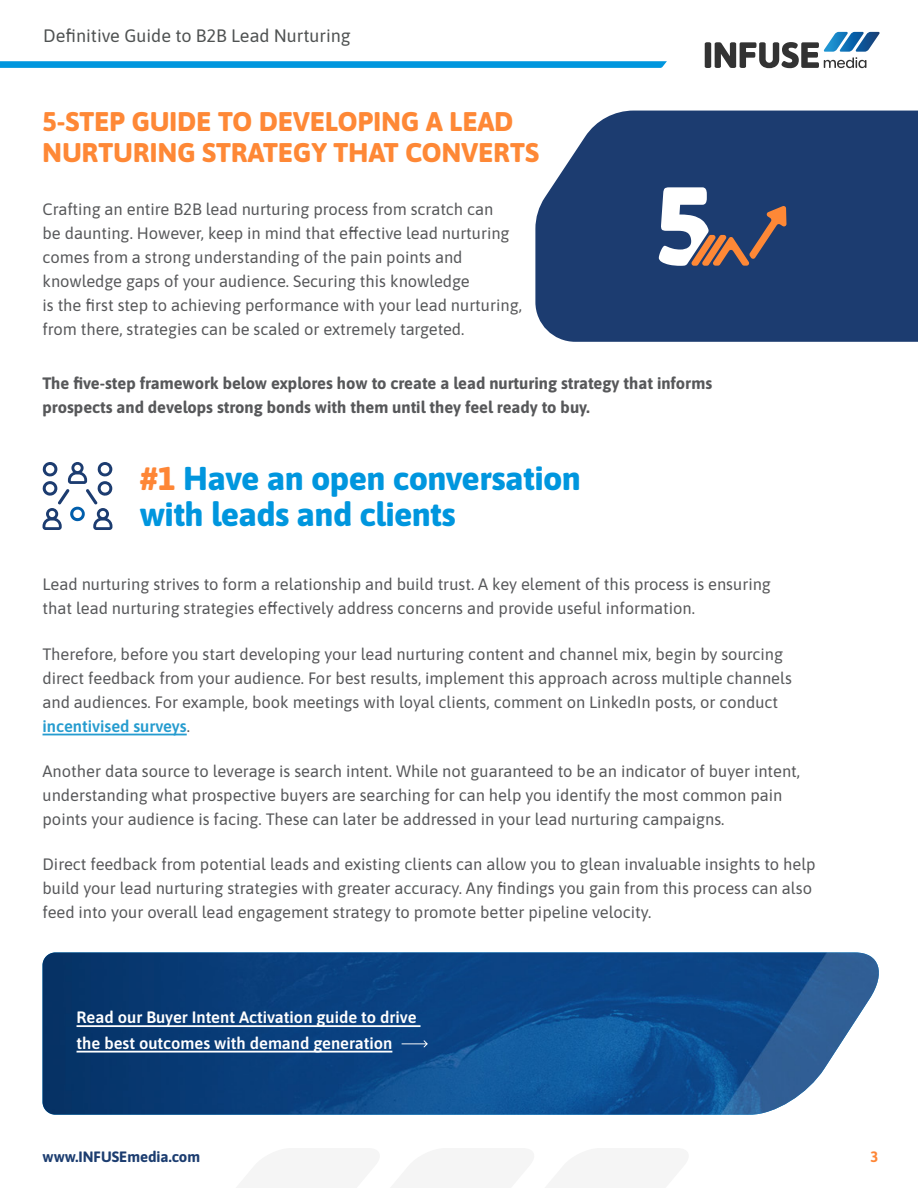
<style>
.page{position:relative;width:918px;height:1188px;background:#fff}
.page>*{position:absolute;margin:0;border:0;box-sizing:border-box;transform-origin:0 0}
.t1{font:33px/36px "Asap";color:#0096de}
.t2{font:27px/31.5px "Asap";letter-spacing:.01em;color:#fe8836}
.t3{font:18px "Asap";color:#4f5252}
.t4{font:16.5px/24px "Asap";color:#57585a}
.t5{font:16.5px/25.5px "Asap";color:#fff}
.t6{font:15px "Asap";color:#1c3d70}
.t7{font:15px "Asap";color:#fe8636}
.s1{color:#fe8636}
.s2{color:#269ccf}
</style>
<div class="page">
<div style="left:536px;top:111px;width:382px;height:231px;background:#1c3c70"></div>
<svg style="left:659px;top:187px;width:128px;height:79px"></svg>
<hr style="left:43px;top:734px;width:144px;height:1px;background:#269ccf">
<img style="left:43px;top:952px;width:836px;height:163px">
<hr style="left:77px;top:1025px;width:344px;height:2px;background:#fff">
<hr style="left:77px;top:1051px;width:315px;height:2px;background:#fff">
<svg style="left:402px;top:1040px;width:26px;height:7px"></svg>
<svg style="left:43px;top:462px;width:70px;height:68px"></svg>
<svg style="left:705px;top:32px;width:175px;height:36px"></svg>
<svg style="left:0;top:61px;width:667px;height:7px"></svg>
<p class="t3" style="left:43px;top:23px;width:309px">Definitive Guide to B2B Lead Nurturing</p>
<p class="t2" style="left:43px;top:104px;width:498px">5-STEP GUIDE TO DEVELOPING A LEAD<br>NURTURING STRATEGY THAT CONVERTS</p>
<p class="t4" style="left:43px;top:196px;width:481px">Crafting an entire B2B lead nurturing process from scratch can<br>be daunting. However, keep in mind that effective lead nurturing comes from a strong understanding of the pain points and knowledge gaps of your audience. Securing this knowledge<br>is the first step to achieving performance with your lead nurturing, from there, strategies can be scaled or extremely targeted.</p>
<p class="t4" style="left:43px;top:370px;width:671px">The five-step framework below explores how to create a lead nurturing strategy that informs prospects and develops strong bonds with them until they feel ready to buy.</p>
<p class="t1" style="left:140px;top:459px;width:442px"><span class="s1">#1</span> Have an open conversation with leads and clients</p>
<p class="t4" style="left:43px;top:572px;width:730px">Lead nurturing strives to form a relationship and build trust. A key element of this process is ensuring that lead nurturing strategies effectively address concerns and provide useful information.</p>
<p class="t4" style="left:43px;top:641px;width:751px">Therefore, before you start developing your lead nurturing content and channel mix, begin by sourcing direct feedback from your audience. For best results, implement this approach across multiple channels and audiences. For example, book meetings with loyal clients, comment on LinkedIn posts, or conduct <span class="s2">incentivised surveys</span>.</p>
<p class="t4" style="left:43px;top:758px;width:759px">Another data source to leverage is search intent. While not guaranteed to be an indicator of buyer intent, understanding what prospective buyers are searching for can help you identify the most common pain points your audience is facing. These can later be addressed in your lead nurturing campaigns.</p>
<p class="t4" style="left:43px;top:851px;width:775px">Direct feedback from potential leads and existing clients can allow you to glean invaluable insights to help build your lead nurturing strategies with greater accuracy. Any findings you gain from this process can also feed into your overall lead engagement strategy to promote better pipeline velocity.</p>
<p class="t5" style="left:77px;top:1004px;width:342px">Read our Buyer Intent Activation guide to drive the best outcomes with demand generation</p>
<p class="t6" style="left:43px;top:1146px;width:159px">www.INFUSEmedia.com</p>
<p class="t7" style="left:871px;top:1146px;width:10px">3</p>
</div>
